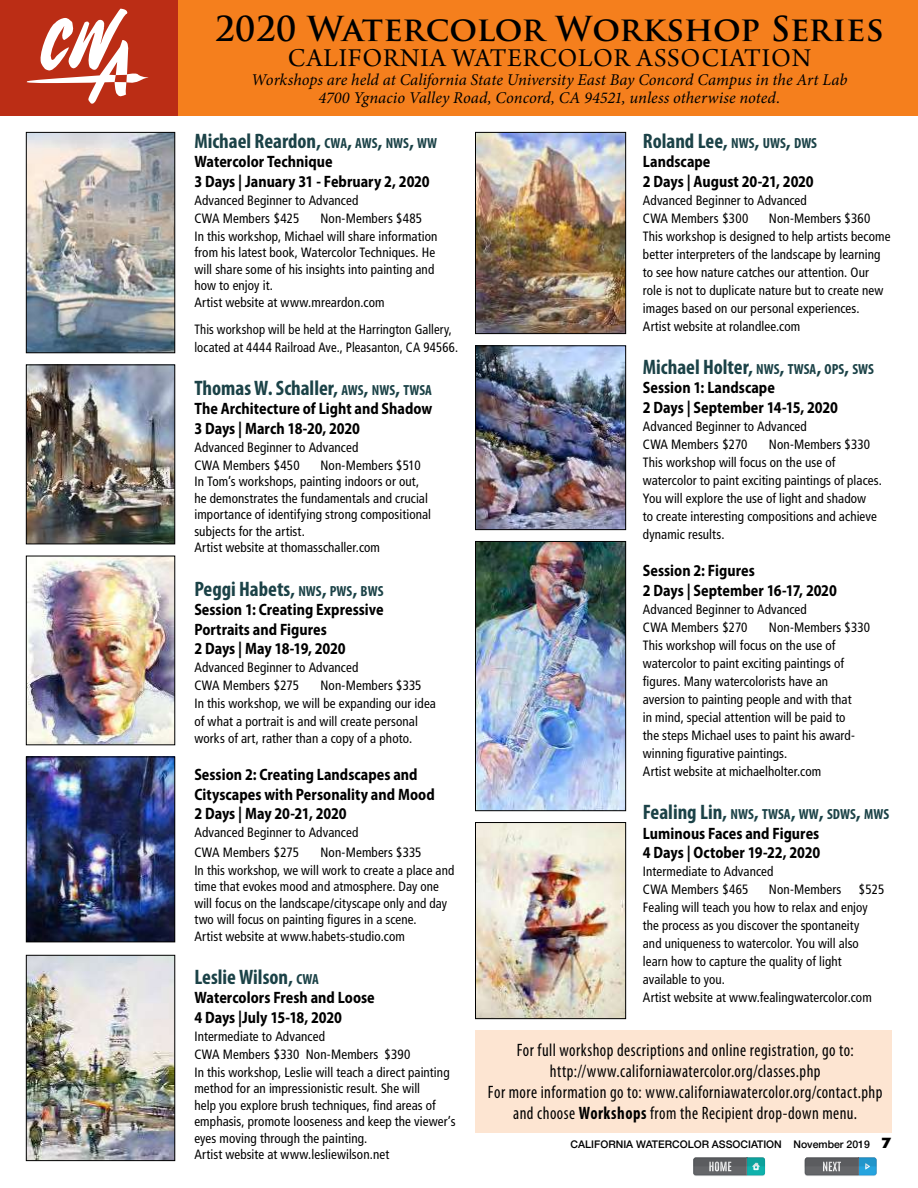
<style>
.page{position:relative;width:918px;height:1188px;background:#fff}
.page>*{position:absolute;margin:0;border:0;box-sizing:border-box;transform-origin:0 0}
.t1{font:700 33.6px "Trajan Pro";letter-spacing:.005em;color:#000}
.t2{font:27.15px "Arno Pro Subhead";letter-spacing:.03em;color:#000}
.t3{font:700 condensed 21px "Myriad Pro";color:#1b4247}
.t4{font:condensed 18px/21px "Myriad Pro";letter-spacing:.025em;color:#000;text-align:center;scale:.93 1}
.t5{font:700 semi-condensed 16.5px/19.5px "Myriad Pro";color:#000;scale:.92 1}
.t6{font:italic 16.5px/18px "Minion Pro";color:#000;text-align:center}
.t7{font:700 condensed 14.7px "Myriad Pro";color:#1b4247}
.t8{font:condensed 13.5px/18px "Frutiger";letter-spacing:.01em;color:#000}
.t9{font:condensed 13.5px/16.5px "Frutiger";letter-spacing:.01em;color:#000;scale:.96 1}
.t10{font:condensed 13.5px/18px "Frutiger";letter-spacing:.01em;color:#000;scale:.94 1}
.t11{font:500 10.5px "Helvetica Neue";color:#000}
.s1{font-size:14.7px}
.s2{font-style:inherit}
.s3{font-size:21px}
.s4{font-weight:700}
.s5{font-family:"Humanist 521 BT";font-weight:800;font-size:15px}
</style>
<div class="page">
<svg style="left:693px;top:1157px;width:72px;height:19px"></svg>
<svg style="left:805px;top:1157px;width:71px;height:19px"></svg>
<div style="left:159px;top:0;width:759px;height:115px;background:#f57f1d"></div>
<div style="left:0;top:0;width:178px;height:115px;background:#bb2d15"></div>
<svg style="left:27px;top:9px;width:122px;height:95px"></svg>
<div style="left:475px;top:1030px;width:416px;height:102px;background:#fde5d2"></div>
<img style="left:477px;top:543px;width:147px;height:266px">
<div style="left:475px;top:541px;width:151px;height:270px;border:1px solid #000"></div>
<img style="left:477px;top:347px;width:147px;height:181px">
<div style="left:475px;top:345px;width:151px;height:185px;border:1px solid #000"></div>
<img style="left:477px;top:134px;width:147px;height:198px">
<div style="left:475px;top:132px;width:151px;height:202px;border:1px solid #000"></div>
<img style="left:477px;top:824px;width:147px;height:193px">
<div style="left:475px;top:822px;width:151px;height:197px;border:1px solid #000"></div>
<img style="left:28px;top:134px;width:145px;height:217px">
<div style="left:26px;top:132px;width:149px;height:221px;border:1px solid #000"></div>
<img style="left:28px;top:366px;width:145px;height:176px">
<div style="left:26px;top:364px;width:149px;height:180px;border:1px solid #000"></div>
<img style="left:28px;top:558px;width:145px;height:185px">
<div style="left:26px;top:556px;width:149px;height:189px;border:1px solid #000"></div>
<img style="left:28px;top:759px;width:145px;height:181px">
<div style="left:26px;top:757px;width:149px;height:185px;border:1px solid #000"></div>
<img style="left:28px;top:957px;width:145px;height:202px">
<div style="left:26px;top:955px;width:149px;height:206px;border:1px solid #000"></div>
<h1 class="t1" style="left:215px;top:8px;width:671px">2020 Watercolor Workshop Series</h1>
<h2 class="t2" style="left:288px;top:43px;width:525px">CALIFORNIA WATERCOLOR ASSOCIATION</h2>
<p class="t6" style="left:251px;top:70px;width:598px">Workshops are held at California State University East Bay Concord Campus in the Art Lab<br>4700 Ygnacio Valley Road, Concord, CA 94521, unless otherwise noted.</p>
<h3 class="t3" style="left:194px;top:128px;width:244px">Michael Reardon, <span class="s1">CWA</span><span class="s2">,</span> <span class="s1">AWS</span><span class="s2">,</span> <span class="s1">NWS</span><span class="s2">,</span> <span class="s1">WW</span></h3>
<p class="t5" style="left:194px;top:152px;width:257px">Watercolor Technique<br>3 Days | January 31 - February 2, 2020</p>
<p class="t8" style="left:194px;top:191px;width:166px">Advanced Beginner to Advanced<br>CWA Members $425</p>
<p class="t8" style="left:194px;top:209px;width:245px;text-indent:126px">Non-Members $485<br>In this workshop, Michael will share information</p>
<p class="t8" style="left:194px;top:244px;width:242px;line-height:16.5px">from his latest book, Watercolor Techniques. He will share some of his insights into painting and how to enjoy it.<br>Artist website at www.mreardon.com</p>
<p class="t10" style="left:194px;top:320px;width:282px">This workshop will be held at the Harrington Gallery, located at 4444 Railroad Ave., Pleasanton, CA 94566.</p>
<h3 class="t3" style="left:194px;top:375px;width:239px">Thomas W. Schaller, <span class="s1">AWS</span><span class="s2">,</span> <span class="s1">NWS</span><span class="s2">,</span> <span class="s1">TWSA</span></h3>
<p class="t5" style="left:194px;top:399px;width:260px">The Architecture of Light and Shadow<br>3 Days | March 18-20, 2020</p>
<p class="t8" style="left:194px;top:438px;width:166px">Advanced Beginner to Advanced<br>CWA Members $450</p>
<p class="t8" style="left:194px;top:457px;width:238px;line-height:16.5px;text-indent:126px">Non-Members $510<br>In Tom’s workshops, painting indoors or out, he demonstrates the fundamentals and crucial importance of identifying strong compositional subjects for the artist.<br>Artist website at thomasschaller.com</p>
<h3 class="t3" style="left:194px;top:576px;width:191px">Peggi Habets, <span class="s1">NWS</span><span class="s2">,</span> <span class="s1">PWS</span><span class="s2">,</span> <span class="s1">BWS</span></h3>
<p class="t5" style="left:194px;top:600px;width:207px">Session 1: Creating Expressive<br>Portraits and Figures<br>2 Days | May 18-19, 2020</p>
<p class="t8" style="left:194px;top:659px;width:166px">Advanced Beginner to Advanced<br>CWA Members $275</p>
<p class="t8" style="left:194px;top:677px;width:243px;text-indent:126px">Non-Members $335<br>In this workshop, we will be expanding our idea of what a portrait is and will create personal</p>
<p class="t8" style="left:194px;top:729px;width:219px">works of art, rather than a copy of a photo.</p>
<p class="t5" style="left:194px;top:765px;width:263px">Session 2: Creating Landscapes and<br>Cityscapes with Personality and Mood<br>2 Days | May 20-21, 2020</p>
<p class="t8" style="left:194px;top:823px;width:166px;line-height:19.5px">Advanced Beginner to Advanced<br>CWA Members $275</p>
<p class="t8" style="left:194px;top:843px;width:261px;text-indent:126px">Non-Members $335<br>In this workshop, we will work to create a place and</p>
<p class="t9" style="left:194px;top:878px;width:265px">time that evokes mood and atmosphere. Day one will focus on the landscape/cityscape only and day two will focus on painting figures in a scene.<br>Artist website at www.habets-studio.com</p>
<h3 class="t3" style="left:194px;top:964px;width:126px">Leslie Wilson, <span class="s1">CWA</span></h3>
<p class="t5" style="left:194px;top:988px;width:198px">Watercolors Fresh and Loose<br>4 Days |July 15-18, 2020</p>
<p class="t8" style="left:194px;top:1027px;width:257px">Intermediate to Advanced<br>CWA Members $330 Non-Members $390<br>In this workshop, Leslie will teach a direct painting</p>
<p class="t8" style="left:194px;top:1081px;width:263px;line-height:16.5px">method for an impressionistic result. She will<br>help you explore brush techniques, find areas of emphasis, promote looseness and keep the viewer’s eyes moving through the painting.<br>Artist website at www.lesliewilson.net</p>
<h3 class="t3" style="left:643px;top:128px;width:176px">Roland Lee, <span class="s1">NWS</span><span class="s2">,</span> <span class="s1">UWS</span><span class="s2">,</span> <span class="s1">DWS</span></h3>
<p class="t5" style="left:643px;top:152px;width:187px">Landscape<br>2 Days | August 20-21, 2020</p>
<p class="t8" style="left:643px;top:191px;width:166px">Advanced Beginner to Advanced<br>CWA Members $300</p>
<p class="t8" style="left:643px;top:209px;width:249px;text-indent:126px">Non-Members $360<br>This workshop is designed to help artists become better interpreters of the landscape by learning to see how nature catches our attention. Our role is not to duplicate nature but to create new images based on our personal experiences.<br>Artist website at rolandlee.com</p>
<h3 class="t3" style="left:643px;top:354px;width:233px">Michael Holter, <span class="s1">NWS</span><span class="s2">,</span> <span class="s1">TWSA</span><span class="s2">,</span> <span class="s1">OPS</span><span class="s2">,</span> <span class="s1">SWS</span></h3>
<p class="t5" style="left:643px;top:378px;width:214px">Session 1: Landscape<br>2 Days | September 14-15, 2020</p>
<p class="t8" style="left:643px;top:417px;width:166px">Advanced Beginner to Advanced<br>CWA Members $270</p>
<p class="t8" style="left:643px;top:435px;width:241px;text-indent:126px">Non-Members $330<br>This workshop will focus on the use of watercolor to paint exciting paintings of places.<br>You will explore the use of light and shadow<br>to create interesting compositions and achieve dynamic results.</p>
<p class="t5" style="left:643px;top:561px;width:212px">Session 2: Figures<br>2 Days | September 16-17, 2020</p>
<p class="t8" style="left:643px;top:600px;width:166px">Advanced Beginner to Advanced<br>CWA Members $270</p>
<p class="t8" style="left:643px;top:618px;width:229px;text-indent:126px">Non-Members $330<br>This workshop will focus on the use of watercolor to paint exciting paintings of figures. Many watercolorists have an aversion to painting people and with that<br>in mind, special attention will be paid to<br>the steps Michael uses to paint his award&shy;winning figurative paintings.<br>Artist website at michaelholter.com</p>
<p class="t7" style="left:643px;top:805px;width:248px"><span class="s3">Fealing Lin,</span> NWS<span class="s3">,</span> TWSA<span class="s3">,</span> WW<span class="s3">,</span> SDWS<span class="s3">,</span> MWS</p>
<p class="t5" style="left:643px;top:824px;width:194px">Luminous Faces and Figures<br>4 Days | October 19-22, 2020</p>
<p class="t8" style="left:643px;top:863px;width:132px">Intermediate to Advanced<br>CWA Members $465</p>
<p class="t8" style="left:643px;top:881px;width:243px;text-indent:216px">$525<br>Fealing will teach you how to relax and enjoy the process as you discover the spontaneity<br>and uniqueness to watercolor. You will also learn how to capture the quality of light available to you.<br>Artist website at www.fealingwatercolor.com</p>
<p class="t8" style="left:769px;top:881px;width:74px">Non-Members</p>
<p class="t4" style="left:488px;top:1039px;width:426px">For full workshop descriptions and online registration, go to: http://www.californiawatercolor.org/classes.php<br>For more information go to: www.californiawatercolor.org/contact.php and choose <span class="s4">Workshops</span> from the Recipient drop-down menu.</p>
<p class="t11" style="left:571px;top:1135px;width:322px">CALIFORNIA WATERCOLOR ASSOCIATION November 2019 <span class="s5">7</span></p>
</div>
